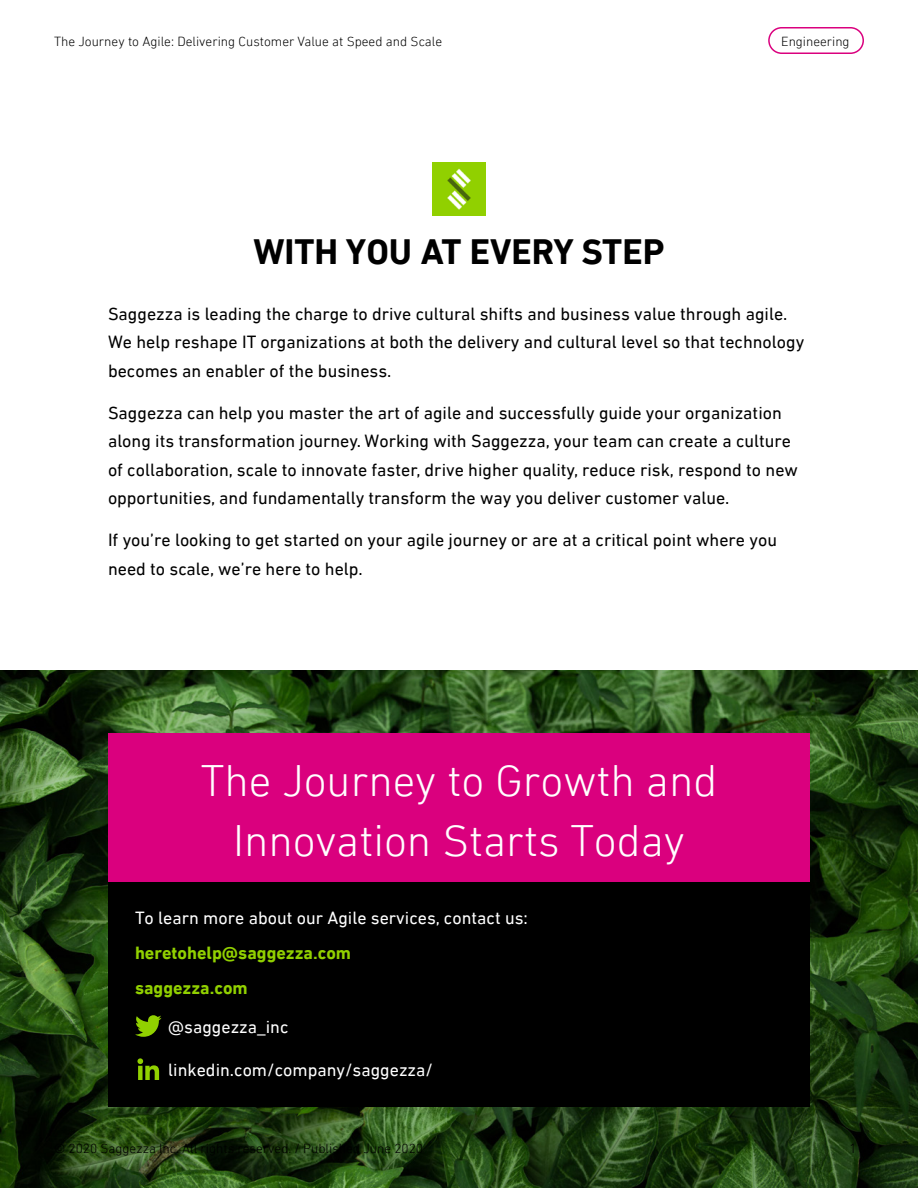
<style>
.page{position:relative;width:918px;height:1188px;background:#fff}
.page>*{position:absolute;margin:0;border:0;box-sizing:border-box;transform-origin:0 0}
.t1{font:300 45px/60px "DIN Next LT Pro";color:#fff;text-align:center}
.t2{font:700 36px "DIN Next LT Pro";color:#000}
.t3{font:18px/28.5px "DIN Next LT Pro";color:#000}
.t4{font:18px "DIN Next LT Pro";color:#fff}
.t5{font:700 18px "DIN Next LT Pro";color:#91d000}
.t6{font:300 13.5px "DIN Next LT Pro";color:#000}
.t7{font:300 13.35px "DIN Next LT Pro";color:#000}
</style>
<div class="page">
<img style="left:0;top:671px;width:918px;height:517px">
<div style="left:108px;top:734px;width:702px;height:149px;background:#da007e"></div>
<div style="left:108px;top:883px;width:702px;height:224px;background:#000"></div>
<svg style="left:137px;top:1058px;width:22px;height:22px"></svg>
<svg style="left:135px;top:1015px;width:27px;height:22px"></svg>
<img style="left:432px;top:162px;width:54px;height:54px">
<div style="left:768px;top:27px;width:96px;height:27px;border:2px solid #da007e;border-radius:13px"></div>
<p class="t6" style="left:54px;top:33px;width:390px">The Journey to Agile: Delivering Customer Value at Speed and Scale</p>
<p class="t7" style="left:781px;top:34px;width:70px">Engineering</p>
<h2 class="t2" style="left:253px;top:231px;width:413px">WITH YOU AT EVERY STEP</h2>
<p class="t3" style="left:108px;top:299px;width:698px">Saggezza is leading the charge to drive cultural shifts and business value through agile.<br>We help reshape IT organizations at both the delivery and cultural level so that technology becomes an enabler of the business.</p>
<p class="t3" style="left:108px;top:398px;width:691px">Saggezza can help you master the art of agile and successfully guide your organization along its transformation journey. Working with Saggezza, your team can create a culture of collaboration, scale to innovate faster, drive higher quality, reduce risk, respond to new opportunities, and fundamentally transform the way you deliver customer value.</p>
<p class="t3" style="left:108px;top:526px;width:671px">If you’re looking to get started on your agile journey or are at a critical point where you need to scale, we’re here to help.</p>
<h1 class="t1" style="left:201px;top:750px;width:518px">The Journey to Growth and<br>Innovation Starts Today</h1>
<p class="t4" style="left:135px;top:907px;width:394px">To learn more about our Agile services, contact us:</p>
<p class="t5" style="left:135px;top:942px;width:218px">heretohelp@saggezza.com</p>
<p class="t5" style="left:135px;top:978px;width:114px">saggezza.com</p>
<p class="t4" style="left:168px;top:1017px;width:122px">@saggezza_inc</p>
<p class="t4" style="left:168px;top:1060px;width:266px">linkedin.com/company/saggezza/</p>
<p class="t6" style="left:54px;top:1140px;width:371px">© 2020 Saggezza Inc. All rights reserved. / Published June 2020</p>
<p class="t6" style="left:850px;top:1140px;width:16px">11</p>
</div>
